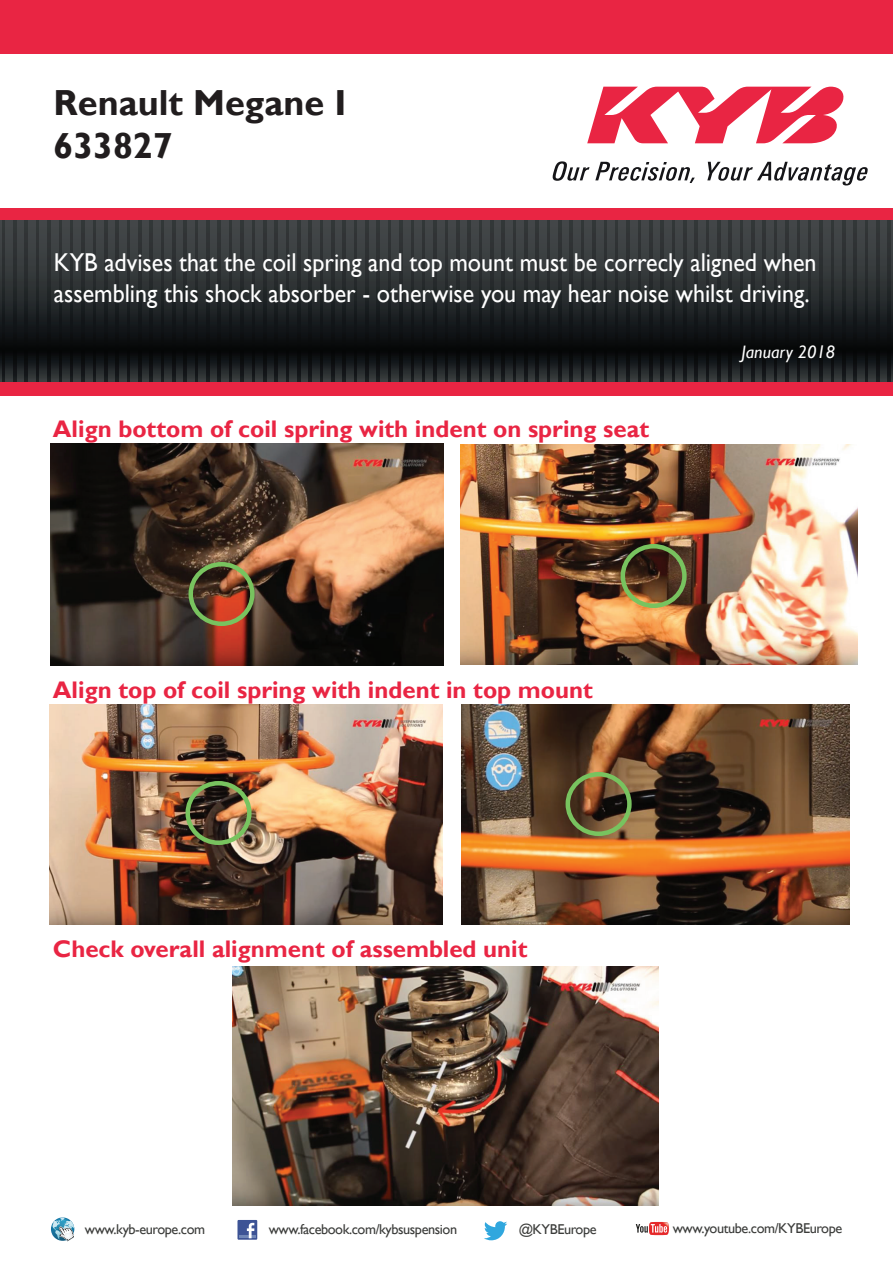
<style>
.page{position:relative;width:893px;height:1263px;background:#fff}
.page>*{position:absolute;margin:0;border:0;box-sizing:border-box;transform-origin:0 0}
.t1{font:700 36.15px/43.2px "Gill Sans";color:#211d1e}
.t2{font:25.8px/30.9px "Gill Sans";color:#fff;scale:.93 1}
.t3{font:700 24px "Gill Sans";color:#e92543}
.t4{font:italic 18px "Gill Sans";color:#fff}
.t5{font:14.25px "Gill Sans";letter-spacing:-.03em;color:#3b3c3a}
</style>
<div class="page">
<svg style="left:587px;top:87px;width:257px;height:56px"></svg>
<svg style="left:553px;top:161px;width:36px;height:20px"></svg>
<svg style="left:595px;top:162px;width:100px;height:21px"></svg>
<svg style="left:707px;top:162px;width:161px;height:23px"></svg>
<div style="left:0;top:373px;width:893px;height:23px;background:#e92543"></div>
<div style="left:0;top:209px;width:893px;height:20px;background:#e92543"></div>
<svg style="left:0;top:220px;width:893px;height:161px;background:#262a2c"></svg>
<svg style="left:888px;top:220px;width:2px;height:161px"></svg>
<svg style="left:876px;top:220px;width:3px;height:161px"></svg>
<svg style="left:865px;top:220px;width:3px;height:161px"></svg>
<svg style="left:854px;top:220px;width:2px;height:161px"></svg>
<svg style="left:842px;top:220px;width:3px;height:161px"></svg>
<svg style="left:831px;top:220px;width:3px;height:161px"></svg>
<svg style="left:820px;top:220px;width:2px;height:161px"></svg>
<svg style="left:808px;top:220px;width:3px;height:161px"></svg>
<svg style="left:797px;top:220px;width:2px;height:161px"></svg>
<svg style="left:786px;top:220px;width:2px;height:161px"></svg>
<svg style="left:774px;top:220px;width:3px;height:161px"></svg>
<svg style="left:763px;top:220px;width:2px;height:161px"></svg>
<svg style="left:751px;top:220px;width:3px;height:161px"></svg>
<svg style="left:740px;top:220px;width:3px;height:161px"></svg>
<svg style="left:729px;top:220px;width:2px;height:161px"></svg>
<svg style="left:717px;top:220px;width:3px;height:161px"></svg>
<svg style="left:706px;top:220px;width:3px;height:161px"></svg>
<svg style="left:695px;top:220px;width:2px;height:161px"></svg>
<svg style="left:683px;top:220px;width:3px;height:161px"></svg>
<svg style="left:672px;top:220px;width:3px;height:161px"></svg>
<svg style="left:661px;top:220px;width:2px;height:161px"></svg>
<svg style="left:649px;top:220px;width:3px;height:161px"></svg>
<svg style="left:638px;top:220px;width:3px;height:161px"></svg>
<svg style="left:627px;top:220px;width:2px;height:161px"></svg>
<svg style="left:615px;top:220px;width:3px;height:161px"></svg>
<svg style="left:604px;top:220px;width:2px;height:161px"></svg>
<svg style="left:593px;top:220px;width:2px;height:161px"></svg>
<svg style="left:581px;top:220px;width:3px;height:161px"></svg>
<svg style="left:570px;top:220px;width:2px;height:161px"></svg>
<svg style="left:558px;top:220px;width:3px;height:161px"></svg>
<svg style="left:547px;top:220px;width:3px;height:161px"></svg>
<svg style="left:536px;top:220px;width:2px;height:161px"></svg>
<svg style="left:524px;top:220px;width:3px;height:161px"></svg>
<svg style="left:513px;top:220px;width:3px;height:161px"></svg>
<svg style="left:502px;top:220px;width:2px;height:161px"></svg>
<svg style="left:490px;top:220px;width:3px;height:161px"></svg>
<svg style="left:479px;top:220px;width:3px;height:161px"></svg>
<svg style="left:468px;top:220px;width:2px;height:161px"></svg>
<svg style="left:456px;top:220px;width:3px;height:161px"></svg>
<svg style="left:445px;top:220px;width:3px;height:161px"></svg>
<svg style="left:434px;top:220px;width:2px;height:161px"></svg>
<svg style="left:422px;top:220px;width:3px;height:161px"></svg>
<svg style="left:411px;top:220px;width:3px;height:161px"></svg>
<svg style="left:400px;top:220px;width:2px;height:161px"></svg>
<svg style="left:388px;top:220px;width:3px;height:161px"></svg>
<svg style="left:377px;top:220px;width:2px;height:161px"></svg>
<svg style="left:366px;top:220px;width:2px;height:161px"></svg>
<svg style="left:354px;top:220px;width:3px;height:161px"></svg>
<svg style="left:343px;top:220px;width:2px;height:161px"></svg>
<svg style="left:331px;top:220px;width:3px;height:161px"></svg>
<svg style="left:320px;top:220px;width:3px;height:161px"></svg>
<svg style="left:309px;top:220px;width:2px;height:161px"></svg>
<svg style="left:297px;top:220px;width:3px;height:161px"></svg>
<svg style="left:286px;top:220px;width:3px;height:161px"></svg>
<svg style="left:275px;top:220px;width:2px;height:161px"></svg>
<svg style="left:263px;top:220px;width:3px;height:161px"></svg>
<svg style="left:252px;top:220px;width:3px;height:161px"></svg>
<svg style="left:241px;top:220px;width:2px;height:161px"></svg>
<svg style="left:229px;top:220px;width:3px;height:161px"></svg>
<svg style="left:218px;top:220px;width:3px;height:161px"></svg>
<svg style="left:207px;top:220px;width:2px;height:161px"></svg>
<svg style="left:195px;top:220px;width:3px;height:161px"></svg>
<svg style="left:184px;top:220px;width:2px;height:161px"></svg>
<svg style="left:173px;top:220px;width:2px;height:161px"></svg>
<svg style="left:161px;top:220px;width:3px;height:161px"></svg>
<svg style="left:150px;top:220px;width:2px;height:161px"></svg>
<svg style="left:139px;top:220px;width:2px;height:161px"></svg>
<svg style="left:127px;top:220px;width:3px;height:161px"></svg>
<svg style="left:116px;top:220px;width:2px;height:161px"></svg>
<svg style="left:104px;top:220px;width:3px;height:161px"></svg>
<svg style="left:93px;top:220px;width:3px;height:161px"></svg>
<svg style="left:82px;top:220px;width:2px;height:161px"></svg>
<svg style="left:70px;top:220px;width:3px;height:161px"></svg>
<svg style="left:59px;top:220px;width:3px;height:161px"></svg>
<svg style="left:48px;top:220px;width:2px;height:161px"></svg>
<svg style="left:36px;top:220px;width:3px;height:161px"></svg>
<svg style="left:25px;top:220px;width:3px;height:161px"></svg>
<svg style="left:14px;top:220px;width:2px;height:161px"></svg>
<svg style="left:2px;top:220px;width:3px;height:161px"></svg>
<div style="left:0;top:0;width:893px;height:54px;background:#e92543"></div>
<div style="left:237px;top:1220px;width:20px;height:20px;background:#3d5395"></div>
<hr style="left:239px;top:1235px;width:17px;height:3px;background:#7086b6">
<svg style="left:247px;top:1223px;width:7px;height:15px"></svg>
<svg style="left:636px;top:1222px;width:33px;height:13px"></svg>
<svg style="left:484px;top:1221px;width:23px;height:19px"></svg>
<svg style="left:51px;top:1217px;width:23px;height:24px"></svg>
<img style="left:50px;top:444px;width:394px;height:221px">
<img style="left:461px;top:444px;width:396px;height:220px">
<img style="left:49px;top:704px;width:393px;height:220px">
<img style="left:461px;top:704px;width:388px;height:220px">
<img style="left:232px;top:966px;width:427px;height:240px">
<div style="left:188px;top:562px;width:67px;height:64px;border:4px solid #78c35f;border-radius:50%"></div>
<div style="left:620px;top:544px;width:67px;height:64px;border:4px solid #78c35f;border-radius:50%"></div>
<div style="left:185px;top:781px;width:67px;height:64px;border:4px solid #78c35f;border-radius:50%"></div>
<div style="left:565px;top:772px;width:67px;height:64px;border:4px solid #78c35f;border-radius:50%"></div>
<h1 class="t1" style="left:53px;top:82px;width:294px">Renault Megane I<br>633827</h1>
<p class="t2" style="left:54px;top:247px;width:821px">KYB advises that the coil spring and top mount must be correcly aligned when assembling this shock absorber - otherwise you may hear noise whilst driving.</p>
<p class="t4" style="left:741px;top:341px;width:95px">January 2018</p>
<p class="t3" style="left:53px;top:414px;width:598px">Align bottom of coil spring with indent on spring seat</p>
<p class="t3" style="left:53px;top:675px;width:541px">Align top of coil spring with indent in top mount</p>
<p class="t3" style="left:53px;top:935px;width:476px">Check overall alignment of assembled unit</p>
<p class="t5" style="left:85px;top:1221px;width:122px">www.kyb-europe.com</p>
<p class="t5" style="left:269px;top:1221px;width:190px">www.facebook.com/kybsuspension</p>
<p class="t5" style="left:519px;top:1221px;width:79px">@KYBEurope</p>
<p class="t5" style="left:673px;top:1220px;width:171px">www.youtube.com/KYBEurope</p>
</div>
